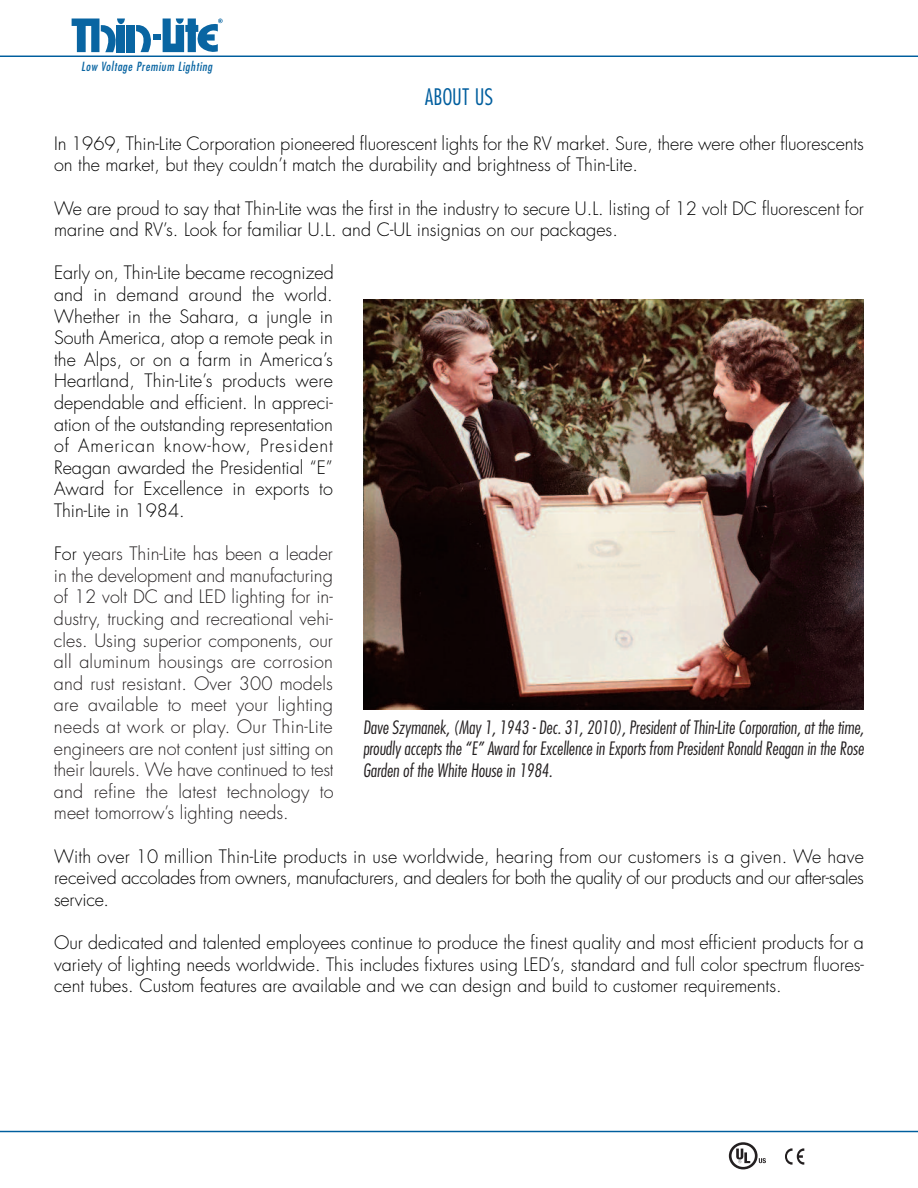
<style>
.page{position:relative;width:918px;height:1188px;background:#fff}
.page>*{position:absolute;margin:0;border:0;box-sizing:border-box;transform-origin:0 0}
.t1{font:500 21px "Futura Cond";color:#005e9e}
.t2{font:300 18px/21.6px "Futura";color:#000;text-align:justify}
.t3{font:300 18px/21.6px "Futura";color:#231f20;text-align:justify}
.t4{font:italic 300 condensed 18px/21.6px "Futura";color:#231f20;text-align:justify}
.t5{font:italic condensed 12.3px "Futura";letter-spacing:.05em;color:#0965a2}
.s1{color:#000}
</style>
<div class="page">
<hr style="left:0;top:56px;width:918px;height:1px;background:#005e9e">
<hr style="left:0;top:1131px;width:918px;height:1px;background:#005e9e">
<div style="left:126px;top:25px;width:9px;height:27px;background:#0965a2"></div>
<svg style="left:136px;top:19px;width:87px;height:33px"></svg>
<svg style="left:72px;top:19px;width:53px;height:33px"></svg>
<svg style="left:729px;top:1142px;width:37px;height:27px"></svg>
<svg style="left:785px;top:1148px;width:19px;height:17px"></svg>
<img style="left:364px;top:299px;width:499px;height:411px">
<p class="t5" style="left:81px;top:60px;width:133px">Low Voltage Premium Lighting</p>
<p class="t1" style="left:425px;top:81px;width:70px">ABOUT US</p>
<p class="t2" style="left:54px;top:134px;width:811px">In 1969, Thin-Lite Corporation pioneered fluorescent lights for the RV market. Sure, there were other fluorescents on the market, but they couldn’t match the durability and brightness of Thin-Lite.</p>
<p class="t2" style="left:54px;top:199px;width:812px">We are proud to say that Thin-Lite was the first in the industry to secure U.L. listing of 12 volt DC fluorescent for marine and RV’s. Look for familiar U.L. and C-UL insignias on our packages.</p>
<p class="t2" style="left:54px;top:263px;width:281px">Early on, Thin-Lite became recognized and in demand around the world.<br>Whether in the Sahara, a jungle in South America, atop a remote peak in the Alps, or on a farm in America’s Heartland, Thin-Lite’s products were dependable and efficient. In appreci&shy;ation of the outstanding representation of American know-how, President Reagan awarded the Presidential “E” Award for Excellence in exports to Thin-Lite in 1984.</p>
<p class="t3" style="left:54px;top:544px;width:281px"><span class="s1">For y</span>ears Thin-Lite has been a leader in the development and manufacturing of 12 volt DC and LED lighting for in&shy;dustry, trucking and recreational vehi&shy;cles. Using superior components, our all aluminum housings are corrosion and rust resistant. Over 300 models are available to meet your lighting needs at work or play. Our Thin-Lite engineers are not content just sitting on their laurels. We have continued to test and refine the latest technology to meet tomorrow’s lighting needs.</p>
<p class="t2" style="left:54px;top:847px;width:812px">With over 10 million Thin-Lite products in use worldwide, hearing from our customers is a given. We have received accolades from owners, manufacturers, and dealers for both the quality of our products and our after-sales service.</p>
<p class="t2" style="left:54px;top:933px;width:812px">Our dedicated and talented employees continue to produce the finest quality and most efficient products for a variety of lighting needs worldwide. This includes fixtures using LED’s, standard and full color spectrum fluores&shy;cent tubes. Custom features are available and we can design and build to customer requirements.</p>
<p class="t4" style="left:363px;top:717px;width:503px">Dave Szymanek, (May 1, 1943 - Dec. 31, 2010), President of Thin-Lite Corporation, at the time, proudly accepts the “E” Award for Excellence in Exports from President Ronald Reagan in the Rose Garden of the White House in 1984.</p>
</div>
